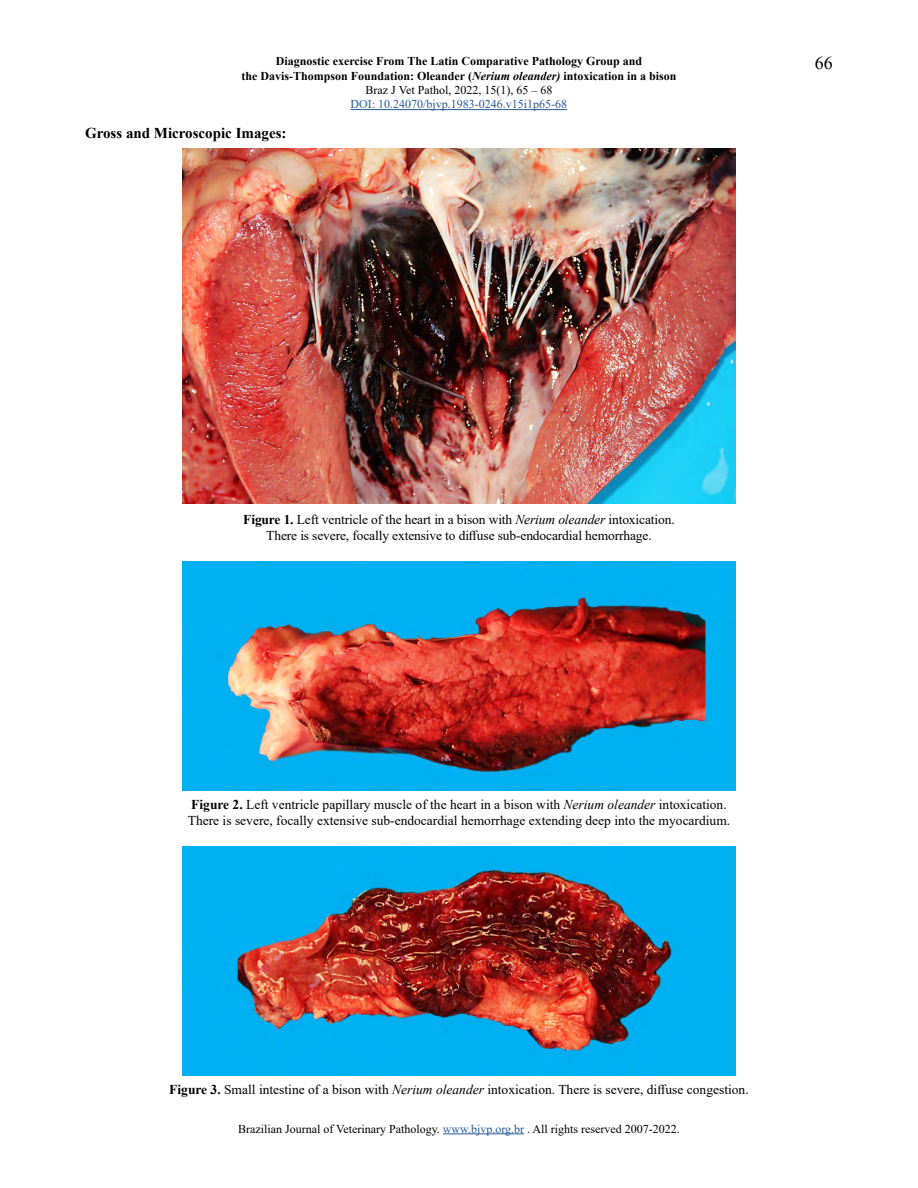
<style>
.page{position:relative;width:918px;height:1188px;background:#fff}
.page>*{position:absolute;margin:0;border:0;box-sizing:border-box;transform-origin:0 0}
.t1{font:18px "Times New Roman";color:#000}
.t2{font:700 15px "Times New Roman";color:#000}
.t3{font:13.5px/16.2px "Times New Roman";color:#000;text-align:center}
.t4{font:700 12px/14.4px "Times New Roman";color:#000;text-align:center}
.t5{font:12px "Times New Roman";color:#000}
.t6{font:12px "Times New Roman";color:#275b9b}
.s1{font-style:italic}
.s2{font-weight:400}
.s3{font-weight:700}
.s4{color:#275b9b}
</style>
<div class="page">
<hr style="left:443px;top:1134px;width:81px;height:1px;background:#275b9b">
<hr style="left:351px;top:109px;width:216px;height:1px;background:#275b9b">
<img style="left:183px;top:149px;width:552px;height:354px">
<img style="left:183px;top:561px;width:552px;height:230px">
<img style="left:183px;top:846px;width:552px;height:230px">
<p class="t4" style="left:242px;top:54px;width:436px">Diagnostic exercise From The Latin Comparative Pathology Group and<br>the Davis-Thompson Foundation: Oleander (<span class="s1">Nerium oleander)</span> intoxication in a bison<br><span class="s2">Braz J Vet Pathol, 2022, 15(1), 65 – 68</span></p>
<p class="t6" style="left:351px;top:96px;width:218px">DOI: 10.24070/bjvp.1983-0246.v15i1p65-68</p>
<p class="t2" style="left:85px;top:122px;width:203px">Gross and Microscopic Images:</p>
<h1 class="t1" style="left:815px;top:51px;width:19px">66</h1>
<p class="t3" style="left:243px;top:511px;width:433px"><span class="s3">Figure 1.</span> Left ventricle of the heart in a bison with <span class="s1">Nerium oleander</span> intoxication.<br>There is severe, focally extensive to diffuse sub-endocardial hemorrhage.</p>
<p class="t3" style="left:188px;top:796px;width:544px;text-align:left"><span class="s3">Figure 2.</span> Left ventricle papillary muscle of the heart in a bison with <span class="s1">Nerium oleander</span> intoxication.<br>There is severe, focally extensive sub-endocardial hemorrhage extending deep into the myocardium.</p>
<p class="t3" style="left:169px;top:1081px;width:581px"><span class="s3">Figure 3.</span> Small intestine of a bison with <span class="s1">Nerium oleander</span> intoxication. There is severe, diffuse congestion.</p>
<p class="t5" style="left:238px;top:1120px;width:443px">Brazilian Journal of Veterinary Pathology. <span class="s4">www.bjvp.org.br</span> . All rights reserved 2007-2022.</p>
</div>
